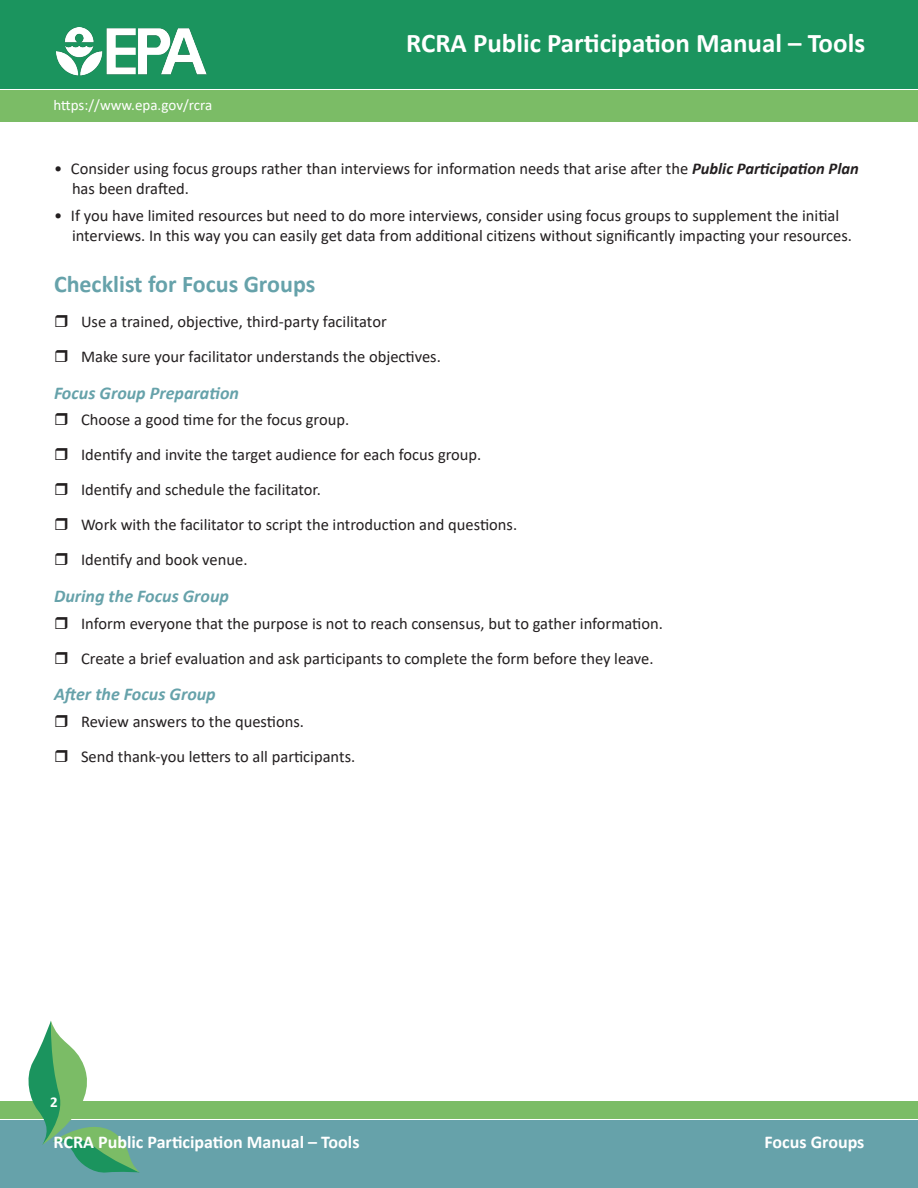
<style>
.page{position:relative;width:918px;height:1188px;background:#fff}
.page>*{position:absolute;margin:0;border:0;box-sizing:border-box;transform-origin:0 0}
.t1{font:700 27px "Calibri";color:#fff}
.Section_Header{font:700 24px "Calibri";color:#66a2aa}
.Section_Header_Subhe{font:italic 700 18px "Calibri";color:#66a2aa}
.t2{font:700 18px "Calibri";color:#fff}
.t3{font:16.5px/19.8px "Calibri";color:#231f20}
.t4{font:15px "Calibri";letter-spacing:-.005em;color:#fff}
.t5{font:700 15px "Calibri";color:#fff}
.s1{font-weight:700;font-style:italic}
</style>
<div class="page">
<div style="left:0;top:1120px;width:918px;height:68px;background:#66a2aa"></div>
<div style="left:0;top:1101px;width:918px;height:18px;background:#7bbc66"></div>
<div style="left:0;top:0;width:918px;height:89px;background:#1b945e"></div>
<div style="left:0;top:90px;width:918px;height:32px;background:#7bbc66"></div>
<svg style="left:28px;top:1021px;width:112px;height:152px"></svg>
<img style="left:57px;top:28px;width:150px;height:48px">
<p class="t4" style="left:53px;top:95px;width:160px">https://www.epa.gov/rcra</p>
<h1 class="t1" style="left:406px;top:24px;width:460px">RCRA Public Participation Manual – Tools</h1>
<p class="t3" style="left:72px;top:159px;width:788px;text-indent:-18px">• Consider using focus groups rather than interviews for information needs that arise after the <span class="s1">Public Participation Plan </span>has been drafted.</p>
<p class="t3" style="left:72px;top:205px;width:782px;text-indent:-18px">• If you have limited resources but need to do more interviews, consider using focus groups to supplement the initial interviews. In this way you can easily get data from additional citizens without significantly impacting your resources.</p>
<p class="Section_Header" style="left:54px;top:267px;width:263px">Checklist for Focus Groups</p>
<p class="t3" style="left:81px;top:311px;width:307px">Use a trained, objective, third-party facilitator</p>
<p class="t3" style="left:81px;top:346px;width:361px">Make sure your facilitator understands the objectives.</p>
<p class="Section_Header_Subhe" style="left:54px;top:380px;width:186px">Focus Group Preparation</p>
<p class="t3" style="left:81px;top:410px;width:270px">Choose a good time for the focus group.</p>
<p class="t3" style="left:81px;top:445px;width:402px">Identify and invite the target audience for each focus group.</p>
<p class="t3" style="left:81px;top:480px;width:241px">Identify and schedule the facilitator.</p>
<p class="t3" style="left:81px;top:515px;width:438px">Work with the facilitator to script the introduction and questions.</p>
<p class="t3" style="left:81px;top:549px;width:168px">Identify and book venue.</p>
<p class="Section_Header_Subhe" style="left:54px;top:583px;width:177px">During the Focus Group</p>
<p class="t3" style="left:81px;top:613px;width:584px">Inform everyone that the purpose is not to reach consensus, but to gather information.</p>
<p class="t3" style="left:81px;top:648px;width:574px">Create a brief evaluation and ask participants to complete the form before they leave.</p>
<p class="Section_Header_Subhe" style="left:54px;top:682px;width:163px">After the Focus Group</p>
<p class="t3" style="left:81px;top:711px;width:225px">Review answers to the questions.</p>
<p class="t3" style="left:81px;top:746px;width:276px">Send thank-you letters to all participants.</p>
<p class="t5" style="left:50px;top:1092px;width:9px">2</p>
<p class="t2" style="left:54px;top:1129px;width:307px">RCRA Public Participation Manual – Tools</p>
<p class="t2" style="left:765px;top:1129px;width:101px">Focus Groups</p>
</div>
